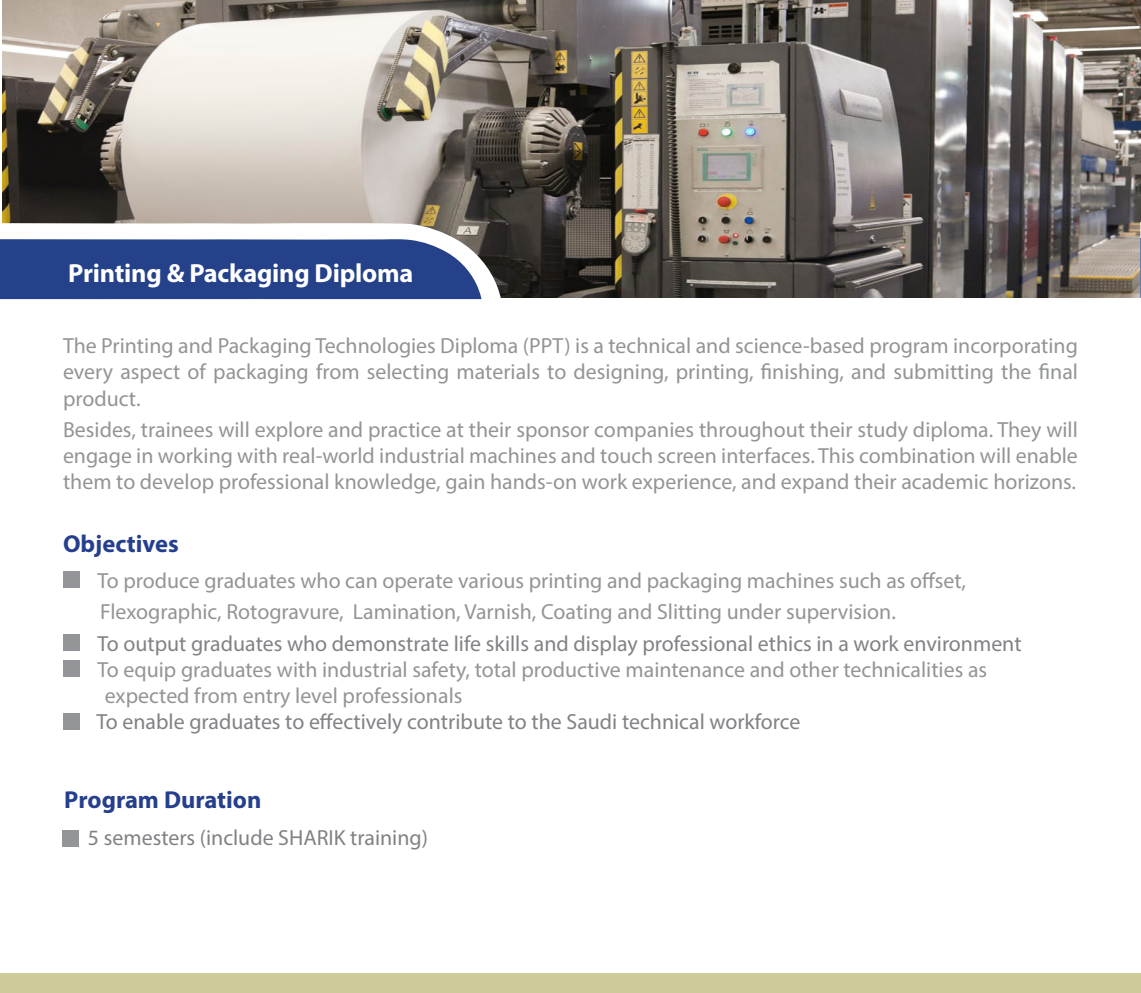
<style>
.page{position:relative;width:1141px;height:993px;background:#fff}
.page>*{position:absolute;margin:0;border:0;box-sizing:border-box;transform-origin:0 0}
.head{font:700 26.25px "Myriad Pro";letter-spacing:-.01em;color:#fff}
.English{font:700 24.5px "Myriad Pro";color:#253f8e}
.English-2{font:21.88px/26.2px "Myriad Pro";color:#939595;text-align:justify}
.English-3{font:21.88px "Myriad Pro";color:#808285}
</style>
<div class="page">
<div style="left:0;top:972px;width:1141px;height:20px;background:#cccb99"></div>
<img style="left:2px;top:0;width:1139px;height:298px">
<div style="left:63px;top:571px;width:17px;height:17px;background:#939598"></div>
<div style="left:63px;top:633px;width:17px;height:17px;background:#939598"></div>
<div style="left:63px;top:659px;width:17px;height:17px;background:#939598"></div>
<div style="left:63px;top:712px;width:17px;height:17px;background:#939598"></div>
<svg style="left:0;top:223px;width:501px;height:76px"></svg>
<div style="left:62px;top:830px;width:17px;height:17px;background:#939598"></div>
<svg style="left:1140px;top:221px;width:1px;height:77px"></svg>
<p class="head" style="left:68px;top:255px;width:347px">Printing &amp; Packaging Diploma</p>
<p class="English-2" style="left:63px;top:332px;width:1017px">The Printing and Packaging Technologies Diploma (PPT) is a technical and science-based program incorporating every aspect of packaging from selecting materials to designing, printing, finishing, and submitting the final product.</p>
<p class="English-2" style="left:63px;top:416px;width:1016px">Besides, trainees will explore and practice at their sponsor companies throughout their study diploma. They will engage in working with real-world industrial machines and touch screen interfaces. This combination will enable them to develop professional knowledge, gain hands-on work experience, and expand their academic horizons.</p>
<p class="English" style="left:63px;top:527px;width:117px">Objectives</p>
<p class="English-2" style="left:98px;top:567px;width:870px">To produce graduates who can operate various printing and packaging machines such as offset,</p>
<p class="English-2" style="left:100px;top:598px;width:797px">Flexographic, Rotogravure, Lamination, Varnish, Coating and Slitting under supervision.</p>
<p class="English-3" style="left:98px;top:629px;width:926px">To output graduates who demonstrate life skills and display professional ethics in a work environment</p>
<p class="English-2" style="left:98px;top:656px;width:891px">To equip graduates with industrial safety, total productive maintenance and other technicalities as</p>
<p class="English-2" style="left:105px;top:682px;width:359px">expected from entry level professionals</p>
<p class="English-3" style="left:97px;top:708px;width:705px">To enable graduates to effectively contribute to the Saudi technical workforce</p>
<p class="English" style="left:64px;top:783px;width:199px">Program Duration</p>
<p class="English-3" style="left:88px;top:823px;width:342px">5 semesters (include SHARIK training)</p>
</div>
